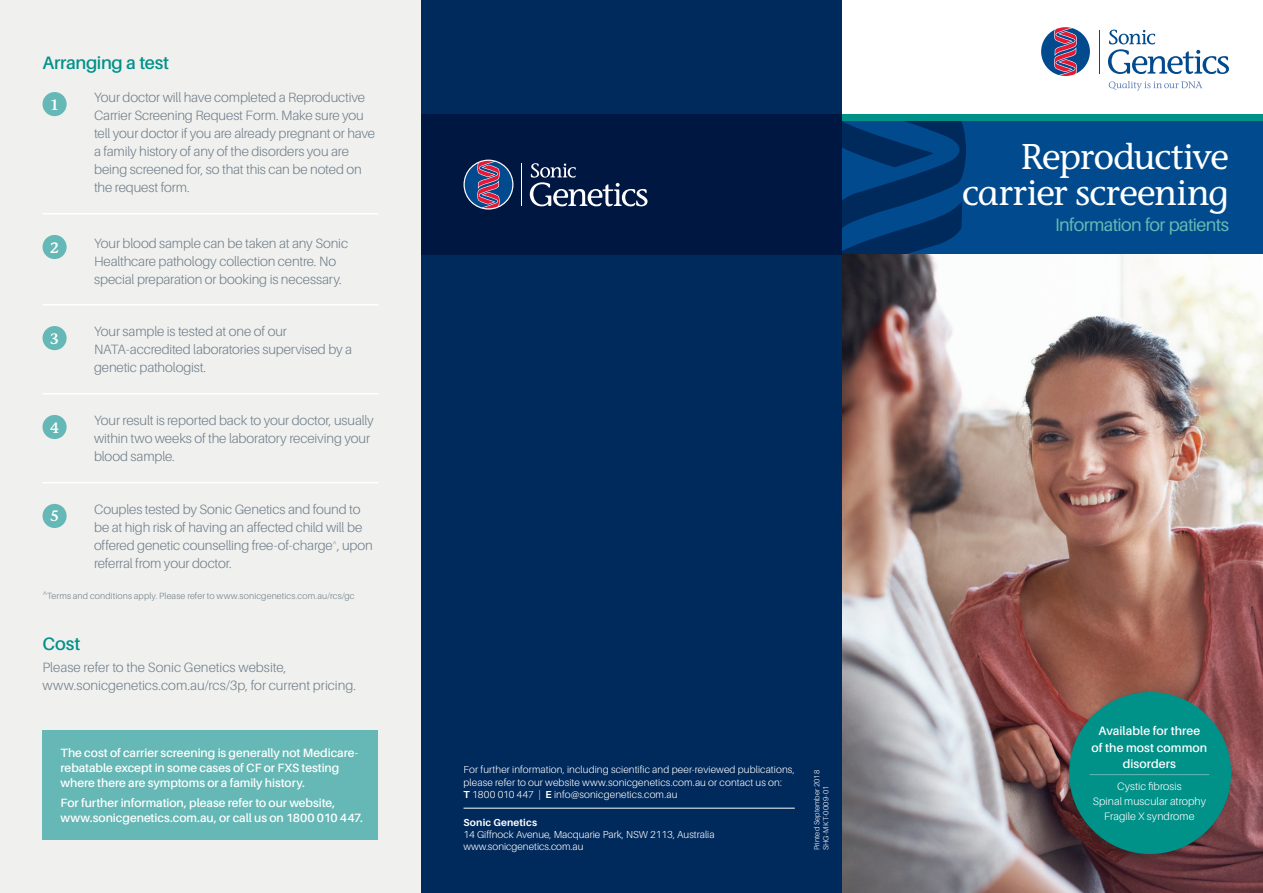
<style>
.page{position:relative;width:1263px;height:893px;background:#fff}
.page>*{position:absolute;margin:0;border:0;box-sizing:border-box;transform-origin:0 0}
.Main_Header{font:500 37.5px/36px "Stone Informal EF";letter-spacing:-.035em;color:#fff;text-align:right}
.Main_Header-2{font:18px "Aileron";letter-spacing:-.035em;color:#65b8b5}
.Sub_Heading{font:600 18px "Aileron";letter-spacing:-.02em;color:#009189}
.Sub-heading_colour{font:600 18px "Aileron";color:#009189}
.Points__Back{font:15.75px "Stone Informal EF Sem Bol";color:#fff}
.Main_Body{font:300 13.5px/18px "Aileron";letter-spacing:-.01em;color:#727f8a}
.Main_body_grey{font:300 13.5px/18px "Aileron";color:#727f8a}
.Main_Body-2{font:600 12.15px/16.2px "Aileron";letter-spacing:.01em;color:#fff;text-align:center}
.Main_Body-3{font:600 12px/15px "Aileron";letter-spacing:-.005em;color:#fff}
.Main_Body-4{font:300 10.8px "Aileron";letter-spacing:.005em;color:#fff}
.t1{font:300 10.2px/12.1px "Aileron";letter-spacing:.005em;color:#fff}
.t2{font:700 10.2px "Aileron";letter-spacing:.015em;color:#fff}
.Main_Body-5{font:300 9px "Aileron";letter-spacing:.015em;color:#727f8a}
.t3{font:300 7.5px "Aileron";letter-spacing:.015em;color:#fff}
.s1{font-weight:700}
</style>
<div class="page">
<img style="left:842px;top:254px;width:421px;height:639px">
<div style="left:842px;top:115px;width:421px;height:6px;background:#009189"></div>
<div style="left:842px;top:121px;width:421px;height:133px;background:#004a8d"></div>
<svg style="left:842px;top:121px;width:124px;height:133px"></svg>
<div style="left:421px;top:0;width:421px;height:893px;background:#00295c"></div>
<div style="left:421px;top:115px;width:421px;height:140px;background:#001742"></div>
<div style="left:0;top:0;width:421px;height:893px;background:#f0f1ef"></div>
<hr style="left:1100px;top:30px;width:1px;height:44px;background:#004a8d">
<svg style="left:1041px;top:27px;width:49px;height:49px"></svg>
<svg style="left:1108px;top:30px;width:121px;height:44px"></svg>
<svg style="left:1109px;top:81px;width:93px;height:10px"></svg>
<svg style="left:463px;top:160px;width:50px;height:50px"></svg>
<hr style="left:522px;top:163px;width:1px;height:43px;background:#fff">
<svg style="left:465px;top:161px;width:47px;height:47px;background:#524f7e"></svg>
<svg style="left:530px;top:163px;width:117px;height:43px"></svg>
<hr style="left:463px;top:808px;width:332px;height:1px;background:#fff">
<hr style="left:43px;top:213px;width:42px;height:1px;background:#fff">
<hr style="left:85px;top:213px;width:293px;height:1px;background:#fff">
<hr style="left:43px;top:304px;width:42px;height:2px;background:#fff">
<hr style="left:85px;top:304px;width:293px;height:2px;background:#fff">
<hr style="left:43px;top:393px;width:42px;height:1px;background:#fff">
<hr style="left:85px;top:393px;width:293px;height:1px;background:#fff">
<hr style="left:43px;top:482px;width:42px;height:1px;background:#fff">
<hr style="left:85px;top:482px;width:293px;height:1px;background:#fff">
<div style="left:43px;top:92px;width:24px;height:24px;background:#65b8b5;border-radius:50%"></div>
<div style="left:43px;top:235px;width:24px;height:24px;background:#65b8b5;border-radius:50%"></div>
<div style="left:43px;top:326px;width:24px;height:24px;background:#65b8b5;border-radius:50%"></div>
<div style="left:43px;top:415px;width:24px;height:24px;background:#65b8b5;border-radius:50%"></div>
<div style="left:43px;top:504px;width:24px;height:24px;background:#65b8b5;border-radius:50%"></div>
<div style="left:43px;top:730px;width:335px;height:110px;background:#65b8b5"></div>
<div style="left:1062px;top:691px;width:170px;height:170px;background:#231f20;opacity:.35"></div>
<div style="left:1069px;top:692px;width:162px;height:162px;background:#009189;border-radius:50%"></div>
<hr style="left:1089px;top:774px;width:120px;height:1px;background:#65b8b5">
<p class="Sub_Heading" style="left:43px;top:53px;width:128px">Arranging a test</p>
<p class="Points__Back" style="left:50px;top:95px;width:11px">1</p>
<p class="Main_Body" style="left:94px;top:89px;width:283px">Your doctor will have completed a Reproductive Carrier Screening Request Form. Make sure you tell your doctor if you are already pregnant or have a family history of any of the disorders you are being screened for, so that this can be noted on the request form.</p>
<p class="Points__Back" style="left:50px;top:238px;width:11px">2</p>
<p class="Main_Body" style="left:94px;top:234px;width:256px">Your blood sample can be taken at any Sonic<br>Healthcare pathology collection centre. No special preparation or booking is necessary.</p>
<p class="Points__Back" style="left:50px;top:329px;width:11px">3</p>
<p class="Main_Body" style="left:94px;top:323px;width:260px">Your sample is tested at one of our<br>NATA-accredited laboratories supervised by a genetic pathologist.</p>
<p class="Points__Back" style="left:50px;top:418px;width:11px">4</p>
<p class="Main_Body" style="left:94px;top:412px;width:281px">Your result is reported back to your doctor, usually within two weeks of the laboratory receiving your blood sample.</p>
<p class="Points__Back" style="left:50px;top:507px;width:11px">5</p>
<p class="Main_Body" style="left:94px;top:501px;width:280px">Couples tested by Sonic Genetics and found to be at high risk of having an affected child will be offered genetic counselling free-of-charge<sup>^</sup>, upon referral from your doctor.</p>
<p class="Main_Body-5" style="left:43px;top:590px;width:314px">^Terms and conditions apply. Please refer to www.sonicgenetics.com.au/rcs/gc</p>
<p class="Sub-heading_colour" style="left:43px;top:633px;width:39px">Cost</p>
<p class="Main_body_grey" style="left:43px;top:658px;width:315px">Please refer to the Sonic Genetics website, www.sonicgenetics.com.au/rcs/3p, for current pricing.</p>
<p class="Main_Body-3" style="left:61px;top:746px;width:299px">The cost of carrier screening is generally not Medicare&shy;rebatable except in some cases of CF or FXS testing where there are symptoms or a family history.</p>
<p class="Main_Body-3" style="left:61px;top:795px;width:304px">For further information, please refer to our website, www.sonicgenetics.com.au, or call us on 1800 010 447.</p>
<p class="t1" style="left:463px;top:764px;width:333px">For further information, including scientific and peer-reviewed publications, please refer to our website www.sonicgenetics.com.au or contact us on:</p>
<p class="t1" style="left:463px;top:788px;width:215px"><span class="s1">T</span> 1800 010 447 | <span class="s1">E</span> info@sonicgenetics.com.au</p>
<p class="t2" style="left:463px;top:817px;width:75px">Sonic Genetics</p>
<p class="t1" style="left:463px;top:829px;width:253px">14 Giffnock Avenue, Macquarie Park, NSW 2113, Australia</p>
<p class="t1" style="left:463px;top:841px;width:122px">www.sonicgenetics.com.au</p>
<p class="t3" style="left:813px;top:850px;width:82px;rotate:-90deg">Printed September 2018</p>
<p class="t3" style="left:822px;top:850px;width:66px;rotate:-90deg">SHG-MKT-0009-01</p>
<p class="Main_Header" style="left:962px;top:138px;width:269px">Reproductive carrier screening</p>
<p class="Main_Header-2" style="left:1055px;top:215px;width:175px">Information for patients</p>
<p class="Main_Body-2" style="left:1091px;top:723px;width:117px">Available for three of the most common disorders</p>
<p class="Main_Body-4" style="left:1117px;top:781px;width:66px">Cystic fibrosis</p>
<p class="Main_Body-4" style="left:1093px;top:795px;width:115px">Spinal muscular atrophy</p>
<p class="Main_Body-4" style="left:1104px;top:810px;width:92px">Fragile X syndrome</p>
</div>
